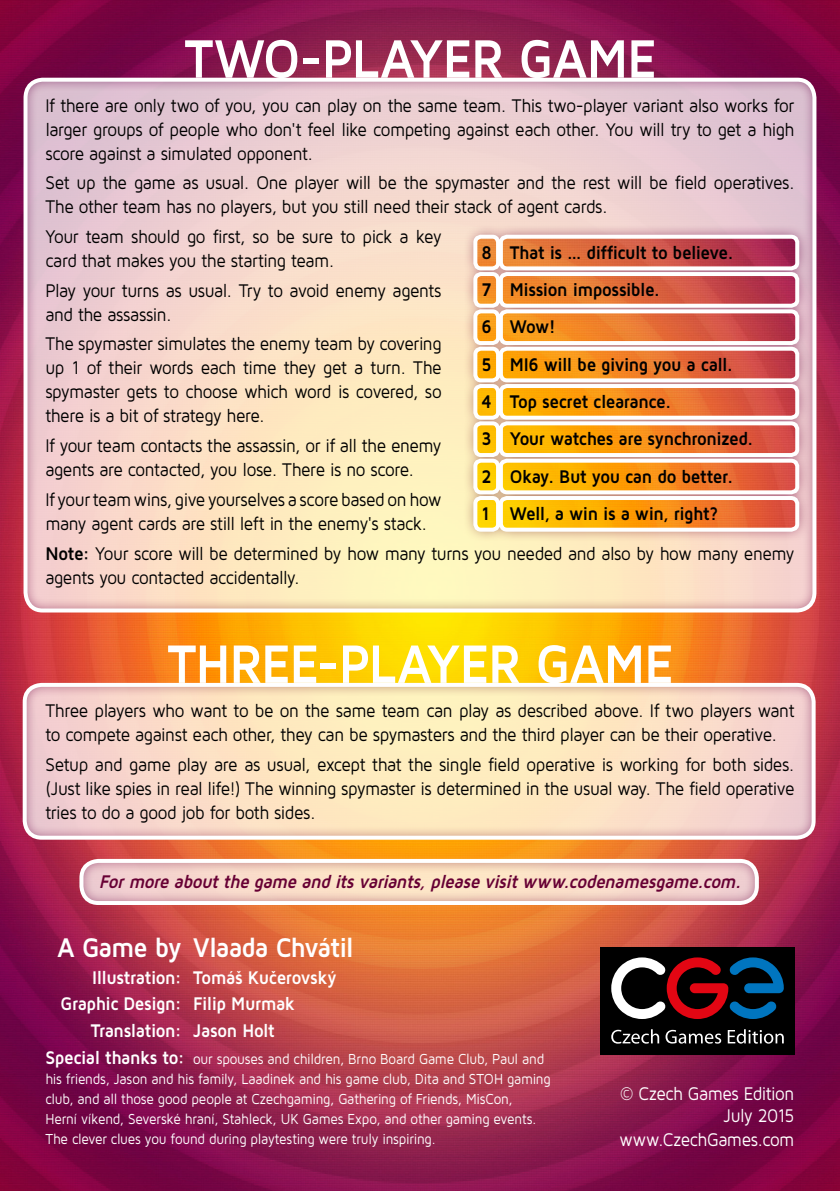
<style>
.page{position:relative;width:840px;height:1191px;background:#fff}
.page>*{position:absolute;margin:0;border:0;box-sizing:border-box;transform-origin:0 0}
.t1{font:700 56px "Maven Pro";letter-spacing:-.025em;color:#fff;scale:.9 1}
.t2{font:700 28px "Maven Pro";letter-spacing:-.04em;color:#fff;scale:.9 1}
.t3{font:19px/24px "Maven Pro";letter-spacing:-.03em;color:#000;scale:.9 1}
.t4{font:700 19px/37.4px "Maven Pro";letter-spacing:-.03em;color:#000;scale:.9 1}
.t5{font:700 19px "Maven Pro";letter-spacing:-.025em;color:#fff;scale:.9 1}
.t6{font:italic 700 19px "Maven Pro";color:#670034;scale:.9 1}
.t7{font:19px/21.6px "Maven Pro";letter-spacing:-.03em;color:#fff;text-align:right;scale:.9 1}
.t8{font:15px/20px "Maven Pro";letter-spacing:-.02em;color:#fff;scale:.9 1}
.s1{font-weight:700}
.s2{font-weight:700;font-size:19px}
</style>
<div class="page">
<img style="left:0;top:0;width:839px;height:1191px">
<svg style="left:22px;top:76px;width:796px;height:538px;background:#f0c8b1"></svg>
<div style="left:21px;top:681px;width:796px;height:160px;background:#5e0a4f;opacity:.75"></div>
<div style="left:23px;top:683px;width:792px;height:156px;border:4px solid #fff;border-radius:17px"></div>
<div style="left:79px;top:857px;width:679px;height:50px;background:#5e0a4f;opacity:.75"></div>
<div style="left:79px;top:859px;width:679px;height:46px;border:4px solid #fff;border-radius:17px"></div>
<div style="left:600px;top:946px;width:194px;height:108px;background:#000"></div>
<svg style="left:611px;top:1029px;width:47px;height:14px"></svg>
<svg style="left:665px;top:1029px;width:55px;height:14px"></svg>
<svg style="left:727px;top:1029px;width:56px;height:14px"></svg>
<svg style="left:611px;top:957px;width:172px;height:62px"></svg>
<h1 class="t1" style="left:184px;top:23px;width:526px">TWO-PLAYER GAME</h1>
<p class="t3" style="left:45px;top:92px;width:833px;text-align:justify">If there are only two of you, you can play on the same team. This two-player variant also works for larger groups of people who don't feel like competing against each other. You will try to get a high score against a simulated opponent.</p>
<p class="t3" style="left:45px;top:170px;width:833px">Set up the game as usual. One player will be the spymaster and the rest will be field operatives.<br>The other team has no players, but you still need their stack of agent cards.</p>
<p class="t3" style="left:45px;top:224px;width:441px">Your team should go first, so be sure to pick a key card that makes you the starting team.</p>
<p class="t3" style="left:45px;top:277px;width:441px">Play your turns as usual. Try to avoid enemy agents and the assassin.</p>
<p class="t3" style="left:45px;top:331px;width:441px;text-align:justify">The spymaster simulates the enemy team by covering up 1 of their words each time they get a turn. The spymaster gets to choose which word is covered, so there is a bit of strategy here.</p>
<p class="t3" style="left:45px;top:433px;width:441px">If your team contacts the assassin, or if all the enemy agents are contacted, you lose. There is no score.</p>
<p class="t3" style="left:45px;top:486px;width:441px">If your team wins, give yourselves a score based on how many agent cards are still left in the enemy's stack.</p>
<p class="t3" style="left:45px;top:540px;width:833px"><span class="s1">Note:</span> Your score will be determined by how many turns you needed and also by how many enemy agents you contacted accidentally.</p>
<p class="t4" style="left:481px;top:232px;width:304px">8 That is … difficult to believe.<br>7 Mission impossible.<br>6 Wow!<br>5 MI6 will be giving you a call.<br>4 Top secret clearance.<br>3 Your watches are synchronized.<br>2 Okay. But you can do better.<br>1 Well, a win is a win, right?</p>
<h1 class="t1" style="left:167px;top:628px;width:563px">THREE-PLAYER GAME</h1>
<p class="t3" style="left:45px;top:697px;width:833px">Three players who want to be on the same team can play as described above. If two players want to compete against each other, they can be spymasters and the third player can be their operative.</p>
<p class="t3" style="left:45px;top:751px;width:833px;text-align:justify">Setup and game play are as usual, except that the single field operative is working for both sides. (Just like spies in real life!) The winning spymaster is determined in the usual way. The field operative tries to do a good job for both sides.</p>
<p class="t6" style="left:99px;top:869px;width:720px">Formoreaboutthegameanditsvariants,pleasevisitwww.codenamesgame.com.</p>
<h2 class="t2" style="left:57px;top:929px;width:331px">A Game by Vlaada Chvátil</h2>
<p class="t5" style="left:92px;top:965px;width:273px">Illustration: Tomáš Kučerovský</p>
<p class="t5" style="left:61px;top:991px;width:262px">Graphic Design: Filip Murmak</p>
<p class="t5" style="left:91px;top:1018px;width:206px">Translation: Jason Holt</p>
<p class="t8" style="left:45px;top:1048px;width:562px"><span class="s2">Special thanks to:</span> our spouses and children, Brno Board Game Club, Paul and his friends, Jason and his family, Laadinek and his game club, Dita and STOH gaming club, and all those good people at Czechgaming, Gathering of Friends, MisCon,<br>Herní víkend, Severské hraní, Stahleck, UK Games Expo, and other gaming events.<br>The clever clues you found during playtesting were truly inspiring.</p>
<p class="t7" style="left:620px;top:1082px;width:195px">© Czech Games Edition<br>July 2015</p>
<p class="t7" style="left:619px;top:1127px;width:196px">www.CzechGames.com</p>
</div>
